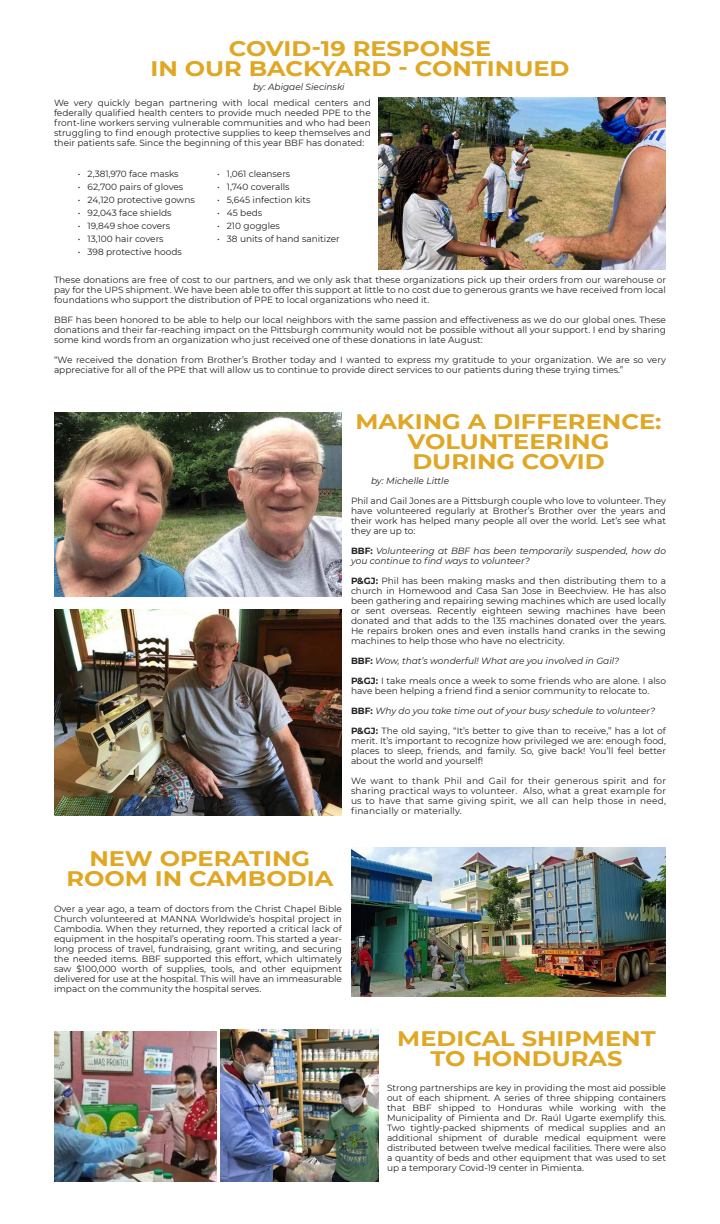
<style>
.page{position:relative;width:720px;height:1224px;background:#fff}
.page>*{position:absolute;margin:0;border:0;box-sizing:border-box;transform-origin:0 0}
.t1{font:700 21px/20px "Montserrat";color:#dfa724;text-align:center;scale:1.15 1}
.t2{font:9px/10px "Montserrat";color:#231f20;text-align:justify}
.t3{font:italic 9px/10px "Montserrat";color:#231f20}
.s1{font-weight:700;font-style:normal}
.s2{font-weight:700}
</style>
<div class="page">
<img style="left:54px;top:1032px;width:163px;height:150px">
<img style="left:221px;top:1030px;width:157px;height:152px">
<img style="left:54px;top:412px;width:288px;height:184px">
<img style="left:54px;top:609px;width:288px;height:207px">
<img style="left:351px;top:847px;width:315px;height:149px">
<img style="left:378px;top:98px;width:288px;height:172px">
<h1 class="t1" style="left:150px;top:38px;width:366px">COVID-19 RESPONSE<br>IN OUR BACKYARD - CONTINUED</h1>
<p class="t3" style="left:253px;top:82px;width:93px">by: Abigael Siecinski</p>
<p class="t2" style="left:54px;top:98px;width:318px">We very quickly began partnering with local medical centers and federally qualified health centers to provide much needed PPE to the front-line workers serving vulnerable communities and who had been struggling to find enough protective supplies to keep themselves and their patients safe. Since the beginning of this year BBF has donated:</p>
<p class="t2" style="left:78px;top:168px;width:102px">• 2,381,970 face masks</p>
<p class="t2" style="left:78px;top:181px;width:107px">• 62,700 pairs of gloves</p>
<p class="t2" style="left:78px;top:194px;width:119px">• 24,120 protective gowns</p>
<p class="t2" style="left:78px;top:207px;width:95px">• 92,043 face shields</p>
<p class="t2" style="left:78px;top:220px;width:94px">• 19,849 shoe covers</p>
<p class="t2" style="left:78px;top:233px;width:87px">• 13,100 hair covers</p>
<p class="t2" style="left:78px;top:246px;width:106px">• 398 protective hoods</p>
<p class="t2" style="left:217px;top:168px;width:75px">• 1,061 cleansers</p>
<p class="t2" style="left:217px;top:181px;width:74px">• 1,740 coveralls</p>
<p class="t2" style="left:217px;top:194px;width:95px">• 5,645 infection kits</p>
<p class="t2" style="left:217px;top:207px;width:47px">• 45 beds</p>
<p class="t2" style="left:217px;top:220px;width:64px">• 210 goggles</p>
<p class="t2" style="left:217px;top:233px;width:124px">• 38 units of hand sanitizer</p>
<p class="t2" style="left:54px;top:275px;width:614px">These donations are free of cost to our partners, and we only ask that these organizations pick up their orders from our warehouse or pay for the UPS shipment. We have been able to offer this support at little to no cost due to generous grants we have received from local foundations who support the distribution of PPE to local organizations who need it.</p>
<p class="t2" style="left:54px;top:315px;width:614px">BBF has been honored to be able to help our local neighbors with the same passion and effectiveness as we do our global ones. These donations and their far-reaching impact on the Pittsburgh community would not be possible without all your support. I end by sharing some kind words from an organization who just received one of these donations in late August:</p>
<p class="t2" style="left:54px;top:355px;width:614px">“We received the donation from Brother’s Brother today and I wanted to express my gratitude to your organization. We are so very appreciative for all of the PPE that will allow us to continue to provide direct services to our patients during these trying times.”</p>
<h1 class="t1" style="left:355px;top:411px;width:268px">MAKING A DIFFERENCE:<br>VOLUNTEERING<br>DURING COVID</h1>
<p class="t3" style="left:371px;top:475px;width:80px">by: Michelle Little</p>
<p class="t2" style="left:351px;top:495px;width:317px">Phil and Gail Jones are a Pittsburgh couple who love to volunteer. They have volunteered regularly at Brother’s Brother over the years and their work has helped many people all over the world. Let’s see what they are up to:</p>
<p class="t3" style="left:351px;top:545px;width:316px"><span class="s1">BBF:</span> Volunteering at BBF has been temporarily suspended, how do you continue to find ways to volunteer?</p>
<p class="t2" style="left:351px;top:575px;width:317px"><span class="s2">P&amp;GJ:</span> Phil has been making masks and then distributing them to a church in Homewood and Casa San Jose in Beechview. He has also been gathering and repairing sewing machines which are used locally or sent overseas. Recently eighteen sewing machines have been donated and that adds to the 135 machines donated over the years.<br>He repairs broken ones and even installs hand cranks in the sewing machines to help those who have no electricity.</p>
<p class="t3" style="left:351px;top:655px;width:270px"><span class="s1">BBF:</span> Wow, that’s wonderful! What are you involved in Gail?</p>
<p class="t2" style="left:351px;top:675px;width:316px"><span class="s2">P&amp;GJ:</span> I take meals once a week to some friends who are alone. I also have been helping a friend find a senior community to relocate to.</p>
<p class="t3" style="left:351px;top:705px;width:306px"><span class="s1">BBF:</span> Why do you take time out of your busy schedule to volunteer?</p>
<p class="t2" style="left:351px;top:725px;width:317px"><span class="s2">P&amp;GJ:</span> The old saying, “It’s better to give than to receive,” has a lot of merit. It’s important to recognize how privileged we are: enough food, places to sleep, friends, and family. So, give back! You’ll feel better about the world and yourself!</p>
<p class="t2" style="left:351px;top:775px;width:317px">We want to thank Phil and Gail for their generous spirit and for sharing practical ways to volunteer. Also, what a great example for us to have that same giving spirit, we all can help those in need, financially or materially.</p>
<h1 class="t1" style="left:66px;top:848px;width:234px">NEW OPERATING<br>ROOM IN CAMBODIA</h1>
<p class="t2" style="left:54px;top:903px;width:290px">Over a year ago, a team of doctors from the Christ Chapel Bible Church volunteered at MANNA Worldwide’s hospital project in Cambodia. When they returned, they reported a critical lack of equipment in the hospital’s operating room. This started a year&shy;long process of travel, fundraising, grant writing, and securing the needed items. BBF supported this effort, which ultimately saw $100,000 worth of supplies, tools, and other equipment delivered for use at the hospital. This will have an immeasurable impact on the community the hospital serves.</p>
<h1 class="t1" style="left:397px;top:1028px;width:226px">MEDICAL SHIPMENT<br>TO HONDURAS</h1>
<p class="t2" style="left:387px;top:1083px;width:281px">Strong partnerships are key in providing the most aid possible out of each shipment. A series of three shipping containers that BBF shipped to Honduras while working with the Municipality of Pimienta and Dr. Raúl Ugarte exemplify this.<br>Two tightly-packed shipments of medical supplies and an additional shipment of durable medical equipment were distributed between twelve medical facilities. There were also a quantity of beds and other equipment that was used to set up a temporary Covid-19 center in Pimienta.</p>
</div>
